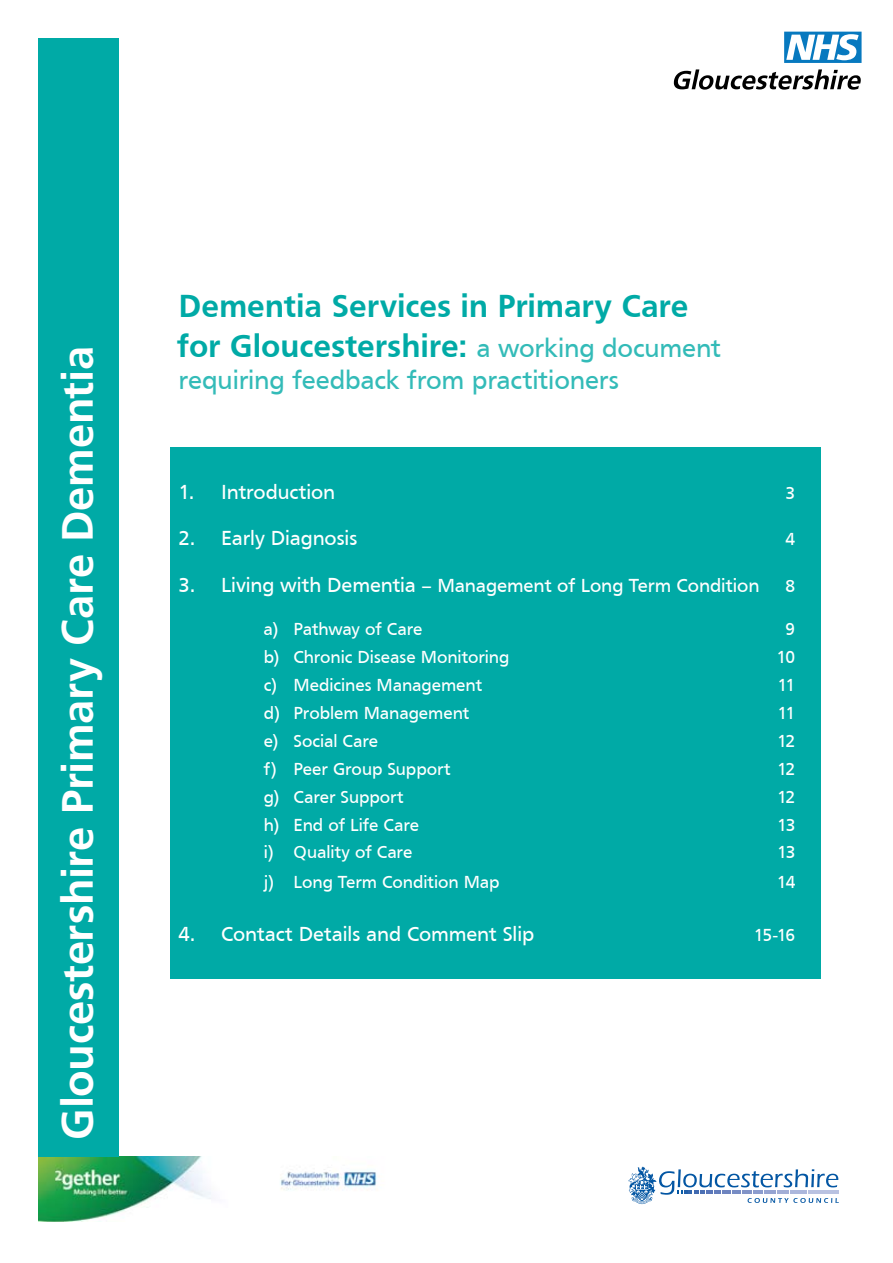
<style>
.page{position:relative;width:893px;height:1263px;background:#fff}
.page>*{position:absolute;margin:0;border:0;box-sizing:border-box;transform-origin:0 0}
.t1{font:700 43.5px "Frutiger";letter-spacing:-.005em;color:#fff}
.t2{font:700 33px/39.6px "Frutiger";letter-spacing:-.005em;color:#00aaa6}
.t3{font:27px "Frutiger";letter-spacing:-.01em;color:#33bbb8}
.t4{font:21px "Frutiger";letter-spacing:-.005em;color:#fff}
.t5{font:19.5px "Frutiger";letter-spacing:-.005em;color:#fff}
.t6{font:18px "Frutiger";letter-spacing:-.005em;color:#fff}
.s1{font-weight:400;font-size:27px;color:#33bbb8}
.s2{font-size:21px}
</style>
<div class="page">
<img style="left:38px;top:1157px;width:339px;height:65px">
<svg style="left:628px;top:1166px;width:211px;height:38px"></svg>
<hr style="left:753px;top:1190px;width:10px;height:4px;background:#8b9cce">
<hr style="left:764px;top:1190px;width:12px;height:4px;background:#96a4d2">
<hr style="left:777px;top:1190px;width:11px;height:4px;background:#a2aed6">
<hr style="left:790px;top:1190px;width:16px;height:4px;background:#acb7dc">
<hr style="left:808px;top:1190px;width:30px;height:4px;background:#b9c2e1">
<svg style="left:674px;top:69px;width:187px;height:21px"></svg>
<svg style="left:784px;top:32px;width:77px;height:31px"></svg>
<div style="left:38px;top:38px;width:81px;height:1119px;background:#00aaa6"></div>
<div style="left:170px;top:447px;width:651px;height:531px;background:#00aaa6"></div>
<h1 class="t1" style="left:52px;top:1140px;width:795px;rotate:-90deg">Gloucestershire Primary Care Dementia</h1>
<h2 class="t2" style="left:179px;top:286px;width:544px">Dementia Services in Primary Care for Gloucestershire: <span class="s1">a working document</span></h2>
<h3 class="t3" style="left:179px;top:365px;width:442px">requiring feedback from practitioners</h3>
<p class="t4" style="left:179px;top:480px;width:158px">1. Introduction</p>
<p class="t6" style="left:785px;top:483px;width:11px">3</p>
<p class="t4" style="left:179px;top:526px;width:180px">2. Early Diagnosis</p>
<p class="t6" style="left:785px;top:529px;width:11px">4</p>
<p class="t5" style="left:179px;top:574px;width:582px"><span class="s2">3. Living with Dementia</span> – Management of Long Term Condition</p>
<p class="t6" style="left:785px;top:575px;width:11px">8</p>
<p class="t6" style="left:264px;top:618px;width:160px">a) Pathway of Care</p>
<p class="t6" style="left:785px;top:618px;width:11px">9</p>
<p class="t6" style="left:264px;top:646px;width:247px">b) Chronic Disease Monitoring</p>
<p class="t6" style="left:777px;top:646px;width:20px">10</p>
<p class="t6" style="left:264px;top:674px;width:220px">c) Medicines Management</p>
<p class="t6" style="left:778px;top:674px;width:19px">11</p>
<p class="t6" style="left:264px;top:702px;width:207px">d) Problem Management</p>
<p class="t6" style="left:778px;top:702px;width:19px">11</p>
<p class="t6" style="left:264px;top:730px;width:116px">e) Social Care</p>
<p class="t6" style="left:777px;top:730px;width:20px">12</p>
<p class="t6" style="left:264px;top:758px;width:189px">f) Peer Group Support</p>
<p class="t6" style="left:777px;top:758px;width:20px">12</p>
<p class="t6" style="left:264px;top:786px;width:142px">g) Carer Support</p>
<p class="t6" style="left:777px;top:786px;width:20px">12</p>
<p class="t6" style="left:264px;top:814px;width:157px">h) End of Life Care</p>
<p class="t6" style="left:777px;top:814px;width:20px">13</p>
<p class="t6" style="left:264px;top:842px;width:150px">i) Quality of Care</p>
<p class="t6" style="left:777px;top:842px;width:20px">13</p>
<p class="t6" style="left:264px;top:872px;width:237px">j) Long Term Condition Map</p>
<p class="t6" style="left:777px;top:872px;width:20px">14</p>
<p class="t4" style="left:179px;top:922px;width:357px">4. Contact Details and Comment Slip</p>
<p class="t6" style="left:754px;top:925px;width:43px">15-16</p>
</div>
